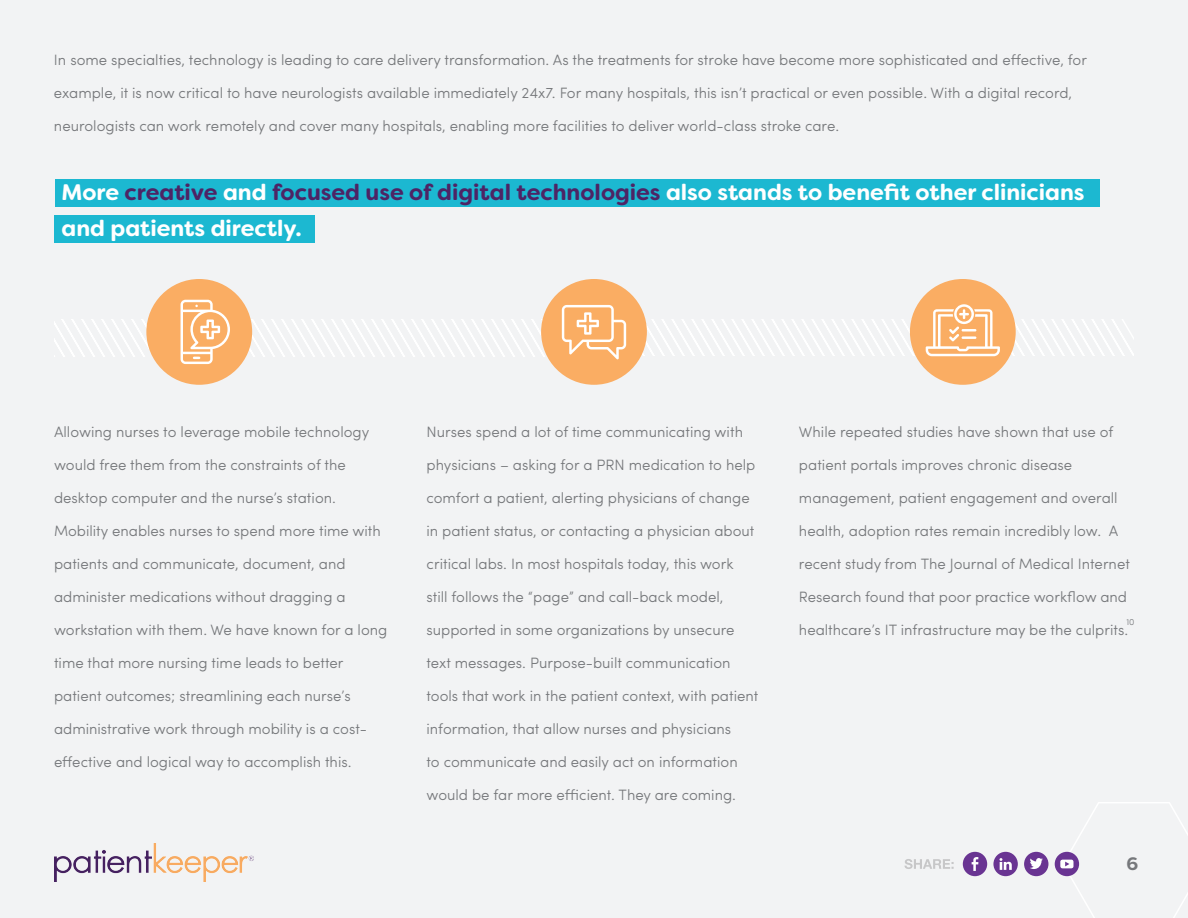
<style>
.page{position:relative;width:1188px;height:918px;background:#f2f3f4}
.page>*{position:absolute;margin:0;border:0;box-sizing:border-box;transform-origin:0 0}
.t1{font:700 22.5px/36px "Filson Soft";color:#fff}
.t2{font:700 18px "Filson Soft";color:#76787b}
.t3{font:300 15px/33px "Sofia Pro";color:#76787b}
.t4{font:300 8.7px "Sofia Pro";color:#76787b}
.s1{color:#4d2465}
</style>
<div class="page">
<img style="left:54px;top:843px;width:200px;height:39px">
<div style="left:1024px;top:852px;width:24px;height:24px;background:#693492;border-radius:50%"></div>
<svg style="left:1030px;top:858px;width:13px;height:11px"></svg>
<div style="left:1055px;top:852px;width:24px;height:24px;background:#693492;border-radius:50%"></div>
<div style="left:993px;top:852px;width:25px;height:24px;background:#693492;border-radius:50%"></div>
<svg style="left:999px;top:858px;width:13px;height:12px"></svg>
<div style="left:963px;top:852px;width:24px;height:24px;background:#693492;border-radius:50%"></div>
<svg style="left:972px;top:857px;width:6px;height:14px"></svg>
<svg style="left:904px;top:859px;width:50px;height:10px"></svg>
<svg style="left:1060px;top:802px;width:128px;height:116px"></svg>
<div style="left:55px;top:180px;width:1045px;height:27px;background:#1cb8d1"></div>
<div style="left:54px;top:216px;width:261px;height:27px;background:#1cb8d1"></div>
<div style="left:146px;top:279px;width:106px;height:106px;background:#faad63;border-radius:50%"></div>
<div style="left:541px;top:279px;width:106px;height:106px;background:#faad63;border-radius:50%"></div>
<div style="left:910px;top:279px;width:106px;height:106px;background:#faad63;border-radius:50%"></div>
<svg style="left:54px;top:300px;width:1080px;height:64px"></svg>
<p class="t3" style="left:54px;top:43px;width:1035px">In some specialties, technology is leading to care delivery transformation. As the treatments for stroke have become more sophisticated and effective, for</p>
<p class="t3" style="left:54px;top:76px;width:1020px">example, it is now critical to have neurologists available immediately 24x7. For many hospitals, this isn’t practical or even possible. With a digital record,</p>
<p class="t3" style="left:54px;top:109px;width:787px">neurologists can work remotely and cover many hospitals, enabling more facilities to deliver world-class stroke care.</p>
<h1 class="t1" style="left:62px;top:174px;width:1025px">More <span class="s1">creative</span> and <span class="s1">focused use of digital technologies</span> also stands to benefit other clinicians and patients directly.</h1>
<p class="t3" style="left:54px;top:414px;width:317px">Allowing nurses to leverage mobile technology</p>
<p class="t3" style="left:54px;top:447px;width:293px">would free them from the constraints of the</p>
<p class="t3" style="left:54px;top:480px;width:283px">desktop computer and the nurse’s station.</p>
<p class="t3" style="left:54px;top:513px;width:328px">Mobility enables nurses to spend more time with</p>
<p class="t3" style="left:54px;top:546px;width:293px">patients and communicate, document, and</p>
<p class="t3" style="left:54px;top:579px;width:293px">administer medications without dragging a</p>
<p class="t3" style="left:54px;top:612px;width:335px">workstation with them. We have known for a long</p>
<p class="t3" style="left:54px;top:645px;width:291px">time that more nursing time leads to better</p>
<p class="t3" style="left:54px;top:678px;width:298px">patient outcomes; streamlining each nurse’s</p>
<p class="t3" style="left:54px;top:711px;width:314px">administrative work through mobility is a cost-</p>
<p class="t3" style="left:54px;top:744px;width:299px">effective and logical way to accomplish this.</p>
<p class="t3" style="left:426px;top:414px;width:318px">Nurses spend a lot of time communicating with</p>
<p class="t3" style="left:426px;top:447px;width:330px">physicians – asking for a PRN medication to help</p>
<p class="t3" style="left:426px;top:480px;width:325px">comfort a patient, alerting physicians of change</p>
<p class="t3" style="left:426px;top:513px;width:330px">in patient status, or contacting a physician about</p>
<p class="t3" style="left:426px;top:546px;width:309px">critical labs. In most hospitals today, this work still follows the “page” and call-back model,</p>
<p class="t3" style="left:426px;top:612px;width:310px">supported in some organizations by unsecure</p>
<p class="t3" style="left:426px;top:645px;width:306px">text messages. Purpose-built communication</p>
<p class="t3" style="left:426px;top:678px;width:333px">tools that work in the patient context, with patient</p>
<p class="t3" style="left:426px;top:711px;width:306px">information, that allow nurses and physicians</p>
<p class="t3" style="left:426px;top:744px;width:313px">to communicate and easily act on information</p>
<p class="t3" style="left:426px;top:777px;width:311px">would be far more efficient. They are coming.</p>
<p class="t3" style="left:799px;top:414px;width:316px">While repeated studies have shown that use of</p>
<p class="t3" style="left:799px;top:447px;width:275px">patient portals improves chronic disease</p>
<p class="t3" style="left:799px;top:480px;width:320px">management, patient engagement and overall</p>
<p class="t3" style="left:799px;top:513px;width:333px">health, adoption rates remain incredibly low. A recent study from The Journal of Medical Internet</p>
<p class="t3" style="left:799px;top:579px;width:330px">Research found that poor practice workflow and</p>
<p class="t3" style="left:799px;top:612px;width:331px">healthcare’s IT infrastructure may be the culprits.</p>
<p class="t4" style="left:1127px;top:615px;width:10px">10</p>
<p class="t2" style="left:1126px;top:852px;width:13px">6</p>
</div>
